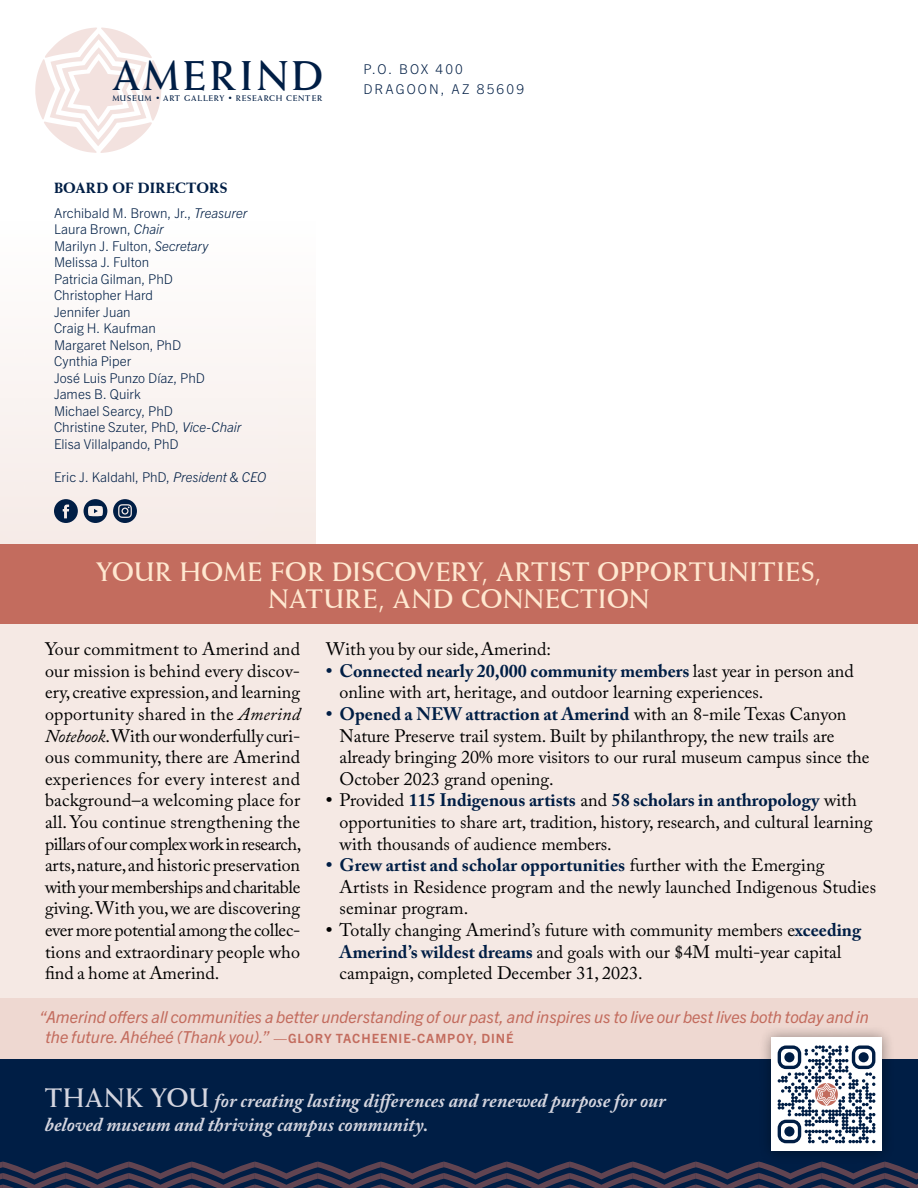
<style>
.page{position:relative;width:918px;height:1188px;background:#fff}
.page>*{position:absolute;margin:0;border:0;box-sizing:border-box;transform-origin:0 0}
.t1{font:700 42px "Weiss BT";letter-spacing:.06em;color:#001e45}
.t2{font:700 27px/27px "Weiss BT";color:#ffe8d0;text-align:center}
.t3{font:italic 700 19.5px/24px "Adobe Caslon Pro";color:#d4d5df}
.t4{font:18px/21.6px "Adobe Caslon Pro";color:#000}
.t5{font:italic 16.5px/19.5px "Trade Gothic Next LT Pro";color:#c36c5e}
.t6{font:800 15px "Weiss BT";letter-spacing:.005em;color:#001e45}
.t7{font:300 13.5px/16.5px "Trade Gothic Next LT Pro";color:#001e45}
.t8{font:300 13.5px "Trade Gothic Next LT Pro";letter-spacing:.165em;color:#001e45}
.t9{font:700 8.25px "Weiss BT";letter-spacing:.085em;color:#001e45}
.s1{font-style:italic}
.s2{font-weight:700;color:#001e45}
.s3{font-weight:700}
.s4{font-weight:700;font-style:normal;font-size:12.75px}
.s5{font-family:"Weiss BT";font-style:normal;font-size:27px}
</style>
<div class="page">
<div style="left:0;top:209px;width:329px;height:373px;background:#faf5f4"></div>
<svg style="left:54px;top:499px;width:24px;height:24px"></svg>
<svg style="left:84px;top:499px;width:23px;height:24px"></svg>
<svg style="left:113px;top:499px;width:24px;height:24px"></svg>
<svg style="left:35px;top:27px;width:126px;height:126px"></svg>
<div style="left:0;top:544px;width:918px;height:594px;background:#f5e9e4"></div>
<div style="left:0;top:544px;width:918px;height:80px;background:#c36c5e"></div>
<div style="left:0;top:1058px;width:918px;height:130px;background:#001e45"></div>
<svg style="left:0;top:1162px;width:918px;height:26px"></svg>
<div style="left:0;top:998px;width:918px;height:60px;background:#eed8d1"></div>
<div style="left:758px;top:1024px;width:137px;height:140px;background:#000;opacity:.4"></div>
<div style="left:771px;top:1038px;width:111px;height:113px;background:#fff"></div>
<svg style="left:778px;top:1045px;width:97px;height:98px"></svg>
<h1 class="t1" style="left:112px;top:49px;width:212px">AMERIND</h1>
<p class="t9" style="left:112px;top:93px;width:211px">MUSEUM • ART GALLERY • RESEARCH CENTER</p>
<p class="t6" style="left:54px;top:178px;width:175px">BOARD OF DIRECTORS</p>
<p class="t7" style="left:54px;top:204px;width:195px">Archibald M. Brown, Jr., <span class="s1">Treasurer<br></span>Laura Brown, <span class="s1">Chair<br></span>Marilyn J. Fulton, <span class="s1">Secretary<br></span>Melissa J. Fulton<br>Patricia Gilman, PhD<br>Christopher Hard<br>Jennifer Juan<br>Craig H. Kaufman<br>Margaret Nelson, PhD<br>Cynthia Piper<br>José Luis Punzo Díaz, PhD<br>James B. Quirk<br>Michael Searcy, PhD<br>Christine Szuter, PhD, <span class="s1">Vice-Chair<br></span>Elisa Villalpando, PhD</p>
<p class="t7" style="left:54px;top:467px;width:214px">Eric J. Kaldahl, PhD, <span class="s1">President &amp; CEO</span></p>
<p class="t7" style="left:363px;top:60px;width:101px">P.O. BOX 400</p>
<p class="t8" style="left:363px;top:79px;width:162px">DRAGOON, AZ 85609</p>
<h2 class="t2" style="left:96px;top:558px;width:727px">YOUR HOME FOR DISCOVERY, ARTIST OPPORTUNITIES,<br>NATURE, AND CONNECTION</h2>
<p class="t4" style="left:45px;top:638px;width:258px;text-align:justify">Your commitment to Amerind and our mission is behind every discov&shy;ery, creative expression, and learning opportunity shared in the <span class="s1">Amerind Notebook</span>. With our wonderfully curi&shy;ous community, there are Amerind experiences for every interest and background–a welcoming place for all. You continue strengthening the pillars of our complex work in research, arts, nature, and historic preservation with your memberships and charitable giving. With you, we are discovering ever more potential among the collec&shy;tions and extraordinary people who find a home at Amerind.</p>
<p class="t4" style="left:326px;top:638px;width:226px">With you by our side, Amerind:</p>
<p class="t4" style="left:340px;top:660px;width:516px;text-indent:-14px"><span class="s2">• Connected nearly 20,000 community members</span> last year in person and online with art, heritage, and outdoor learning experiences.</p>
<p class="t4" style="left:340px;top:703px;width:531px;text-indent:-14px"><span class="s2">• Opened a NEW attraction at Amerind</span> with an 8-mile Texas Canyon Nature Preserve trail system. Built by philanthropy, the new trails are already bringing 20% more visitors to our rural museum campus since the October 2023 grand opening.</p>
<p class="t4" style="left:340px;top:789px;width:534px;text-indent:-14px"><span class="s3">•</span> Provided <span class="s2">115 Indigenous artists</span> and <span class="s2">58 scholars in anthropology</span> with opportunities to share art, tradition, history, research, and cultural learning with thousands of audience members.</p>
<p class="t4" style="left:340px;top:854px;width:538px;text-indent:-14px"><span class="s2">• Grew artist and scholar opportunities</span> further with the Emerging<br>Artists in Residence program and the newly launched Indigenous Studies seminar program.</p>
<p class="t4" style="left:340px;top:919px;width:523px;text-indent:-14px"><span class="s3">•</span> Totally changing Amerind’s future with community members e<span class="s2">xceeding<br>Amerind’s wildest dreams</span> and goals with our $4M multi-year capital campaign, completed December 31, 2023.</p>
<p class="t5" style="left:46px;top:1006px;width:825px;text-indent:-6px">“Amerind offers all communities a better understanding of our past, and inspires us to live our best lives both today and in the future. Ahéheé (Thank you).” <span class="s4">—GLORY TACHEENIE-CAMPOY, DINÉ</span></p>
<p class="t3" style="left:45px;top:1088px;width:622px"><span class="s5">THANK YOU</span> for creating lasting differences and renewed purpose for our beloved museum and thriving campus community.</p>
</div>
